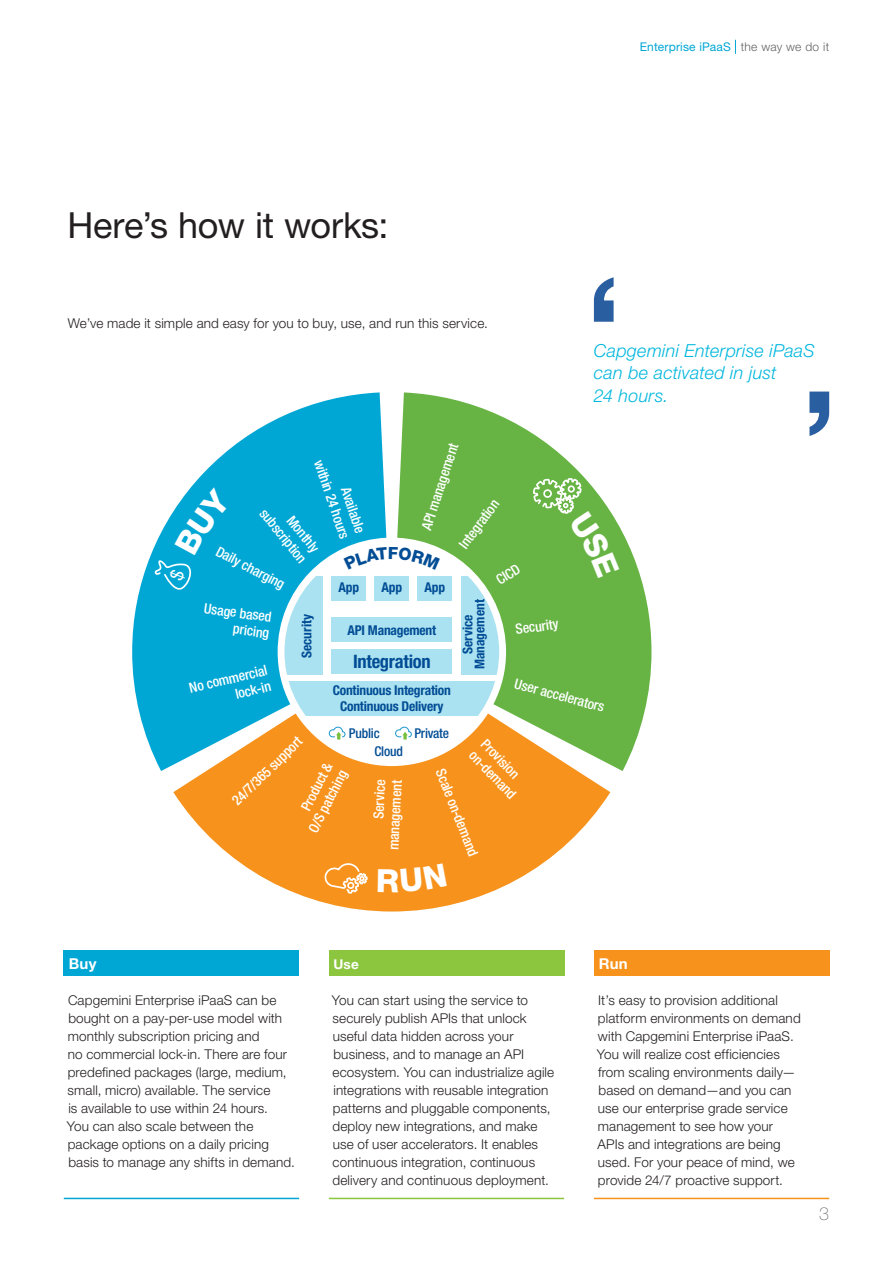
<style>
.page{position:relative;width:893px;height:1263px;background:#fff}
.page>*{position:absolute;margin:0;border:0;box-sizing:border-box;transform-origin:0 0}
.INTRO{font:36px "Helvetica Neue LT Pro";letter-spacing:-.01em;color:#231f20}
.t1{font:700 condensed 18.45px "Helvetica Neue LT Pro";letter-spacing:-.015em;color:#014d95}
.pullquote-text{font:italic 300 18px/22.5px "Helvetica Neue LT Pro";letter-spacing:.01em;color:#02b7de}
.footer-rightNumber{font:100 18px "Helvetica Neue LT Pro";color:#76787b}
.head2{font:700 15px "Helvetica Neue LT Pro";letter-spacing:.015em;color:#fff}
.t2{font:500 condensed 14.1px/16.5px "Helvetica Neue LT Pro";color:#fff;text-align:right}
.text{font:300 13.5px/18px "Helvetica Neue LT Pro";letter-spacing:.01em;color:#231f20}
.head2-2{font:300 13.5px/18px "Helvetica Neue LT Pro";letter-spacing:.01em;color:#231f20}
.t3{font:700 condensed 13.5px/15.1px "Helvetica Neue LT Pro";letter-spacing:-.015em;color:#014d95;text-align:center}
.t4{font:500 condensed 13.5px "Helvetica Neue LT Pro";letter-spacing:-.015em;color:#014d95}
.text-2{font:700 13.5px "Helvetica Neue LT Pro";color:#fff}
.t5{font:12px "Helvetica Neue LT Pro";letter-spacing:.015em;color:#00a7d5}
.header-identifier{font:300 12px "Helvetica Neue LT Pro";letter-spacing:.015em;color:#636366}
</style>
<div class="page">
<div style="left:64px;top:951px;width:235px;height:25px;background:#00a7d5"></div>
<div style="left:329px;top:951px;width:235px;height:25px;background:#8bc63e"></div>
<div style="left:594px;top:951px;width:235px;height:25px;background:#f7931d"></div>
<svg style="left:735px;top:40px;width:1px;height:14px"></svg>
<svg style="left:594px;top:277px;width:20px;height:45px"></svg>
<svg style="left:809px;top:392px;width:20px;height:44px"></svg>
<hr style="left:594px;top:1198px;width:235px;height:1px;background:#f7931d">
<hr style="left:329px;top:1198px;width:235px;height:1px;background:#8bc63e">
<hr style="left:64px;top:1198px;width:235px;height:1px;background:#00a7d5">
<div style="left:286px;top:681px;width:212px;height:35px;background:#abe2f1"></div>
<div style="left:374px;top:576px;width:35px;height:25px;background:#abe2f1"></div>
<div style="left:331px;top:649px;width:121px;height:25px;background:#abe2f1"></div>
<div style="left:331px;top:618px;width:121px;height:24px;background:#abe2f1"></div>
<svg style="left:132px;top:392px;width:254px;height:379px;fill:#00a7d5"></svg>
<svg style="left:173px;top:713px;width:437px;height:198px;fill:#f7931d"></svg>
<svg style="left:397px;top:392px;width:254px;height:379px;fill:#67b445"></svg>
<svg style="left:328px;top:726px;width:18px;height:13px"></svg>
<svg style="left:395px;top:726px;width:17px;height:13px"></svg>
<svg style="left:323px;top:844px;width:46px;height:67px;background:#f8a441"></svg>
<svg style="left:344px;top:547px;width:96px;height:23px"></svg>
<svg style="left:533px;top:472px;width:86px;height:106px;background:#80c063"></svg>
<div style="left:378px;top:863px;width:69px;height:29px;background:#f7931d"></div>
<svg style="left:154px;top:487px;width:78px;height:106px;background:#25b3db"></svg>
<p class="INTRO" style="left:68px;top:204px;width:322px">Here’s how it works:</p>
<p class="text" style="left:68px;top:314px;width:421px">We’ve made it simple and easy for you to buy, use, and run this service.</p>
<p class="t5" style="left:640px;top:40px;width:93px">Enterprise iPaaS</p>
<p class="header-identifier" style="left:741px;top:39px;width:90px">the way we do it</p>
<p class="pullquote-text" style="left:594px;top:339px;width:222px">Capgemini Enterprise iPaaS can be activated in just<br>24 hours.</p>
<p class="t2" style="left:418px;top:527px;width:92px;rotate:-72deg">API management</p>
<p class="t2" style="left:342px;top:452px;width:84px;rotate:71deg">Available within 24 hours</p>
<p class="t2" style="left:455px;top:541px;width:58px;rotate:-53deg">Integration</p>
<p class="t2" style="left:493px;top:573px;width:27px;rotate:-32deg">CICD</p>
<p class="t2" style="left:515px;top:621px;width:45px;rotate:-7deg">Security</p>
<p class="t2" style="left:282px;top:495px;width:66px;rotate:51deg">Monthly subscription</p>
<p class="t2" style="left:221px;top:542px;width:77px;rotate:28deg">Daily charging</p>
<p class="t3" style="left:339px;top:580px;width:22px">App</p>
<p class="t3" style="left:381px;top:580px;width:22px">App</p>
<p class="t3" style="left:425px;top:580px;width:22px">App</p>
<p class="t3" style="left:462px;top:669px;width:72px;line-height:11.9px;rotate:-90deg">Service<br>Management</p>
<p class="t2" style="left:205px;top:599px;width:70px;rotate:8deg">Usage based pricing</p>
<p class="t2" style="left:188px;top:679px;width:81px;rotate:-13deg">No commercial lock-in</p>
<p class="t3" style="left:299px;top:658px;width:46px;rotate:-90deg">Security</p>
<p class="t3" style="left:347px;top:623px;width:90px">API Management</p>
<p class="t1" style="left:353px;top:650px;width:79px">Integration</p>
<p class="t3" style="left:333px;top:683px;width:120px">Continuous Integration<br>Continuous Delivery</p>
<p class="t2" style="left:517px;top:675px;width:94px;rotate:15deg">User accelerators</p>
<p class="t4" style="left:349px;top:725px;width:32px">Public</p>
<p class="t4" style="left:414px;top:725px;width:36px">Private</p>
<p class="t4" style="left:374px;top:743px;width:30px">Cloud</p>
<p class="t2" style="left:228px;top:796px;width:93px;rotate:-44deg">24/7/365 support</p>
<p class="t2" style="left:490px;top:735px;width:62px;text-align:left;rotate:46deg">Provision on-demand</p>
<p class="t2" style="left:290px;top:820px;width:70px;rotate:-63deg">Product &amp;<br>O/S patching</p>
<p class="t2" style="left:448px;top:766px;width:94px;rotate:69deg">Scale on-demand</p>
<p class="t2" style="left:368px;top:849px;width:71px;rotate:-87deg">Service management</p>
<p class="head2" style="left:69px;top:954px;width:29px">Buy</p>
<p class="text" style="left:67px;top:991px;width:229px">Capgemini Enterprise iPaaS can be bought on a pay-per-use model with monthly subscription pricing and<br>no commercial lock-in. There are four predefined packages (large, medium, small, micro) available. The service<br>is available to use within 24 hours.<br>You can also scale between the package options on a daily pricing basis to manage any shifts in demand.</p>
<p class="text-2" style="left:333px;top:955px;width:27px">Use</p>
<p class="text" style="left:332px;top:991px;width:224px">You can start using the service to securely publish APIs that unlock useful data hidden across your business, and to manage an API ecosystem. You can industrialize agile integrations with reusable integration patterns and pluggable components, deploy new integrations, and make use of user accelerators. It enables continuous integration, continuous delivery and continuous deployment.</p>
<p class="head2" style="left:599px;top:954px;width:31px">Run</p>
<p class="head2-2" style="left:597px;top:991px;width:205px">It’s easy to provision additional platform environments on demand with Capgemini Enterprise iPaaS.<br>You will realize cost efficiencies from scaling environments daily— based on demand—and you can use our enterprise grade service management to see how your<br>APIs and integrations are being used. For your peace of mind, we provide 24/7 proactive support.</p>
<p class="footer-rightNumber" style="left:819px;top:1204px;width:12px">3</p>
</div>
